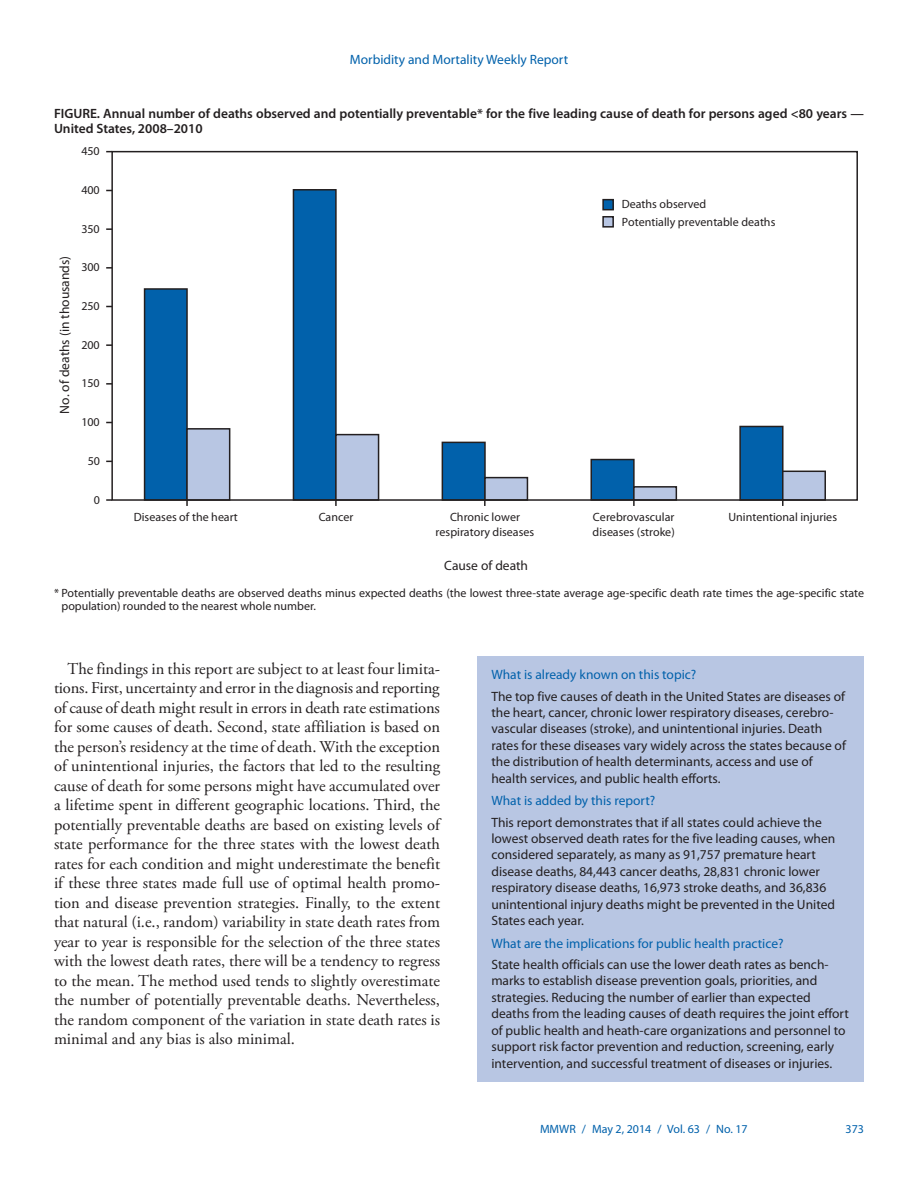
<style>
.page{position:relative;width:918px;height:1188px;background:#fff}
.page>*{position:absolute;margin:0;border:0;box-sizing:border-box;transform-origin:0 0}
.body_copy{font:16.5px/19.5px "Adobe Garamond Pro";color:#231f20;text-align:justify}
.fb_answer{font:13.5px/16.5px "Myriad Pro";color:#231f20}
.t1{font:600 13.5px/15px "Myriad Pro";color:#231f20}
.fb_question{font:13.5px "Myriad Pro";color:#0161ab}
._8pt_footnote_suppor{font:12px/14.7px "Myriad Pro";color:#231f20}
.t2{font:12px "Myriad Pro";color:#0161ab}
</style>
<div class="page">
<div style="left:478px;top:656px;width:386px;height:426px;background:#b8c6e3"></div>
<svg style="left:143px;top:189px;width:641px;height:309px"></svg>
<svg style="left:186px;top:427px;width:640px;height:71px"></svg>
<div style="left:111px;top:151px;width:747px;height:350px;border:2px solid #231f20"></div>
<p class="fb_question" style="left:350px;top:51px;width:220px">Morbidity and Mortality Weekly Report</p>
<p class="t1" style="left:54px;top:106px;width:811px">FIGURE. Annual number of deaths observed and potentially preventable* for the five leading cause of death for persons aged &lt;80 years —<br>United States, 2008–2010</p>
<p class="_8pt_footnote_suppor" style="left:81px;top:144px;width:20px">450</p>
<p class="_8pt_footnote_suppor" style="left:81px;top:182px;width:20px">400</p>
<p class="fb_answer" style="left:56px;top:414px;width:160px;rotate:-90deg">No. of deaths (in thousands)</p>
<p class="_8pt_footnote_suppor" style="left:81px;top:221px;width:20px">350</p>
<p class="_8pt_footnote_suppor" style="left:81px;top:260px;width:20px">300</p>
<p class="_8pt_footnote_suppor" style="left:81px;top:299px;width:20px">250</p>
<p class="_8pt_footnote_suppor" style="left:81px;top:337px;width:20px">200</p>
<p class="_8pt_footnote_suppor" style="left:81px;top:376px;width:20px">150</p>
<p class="_8pt_footnote_suppor" style="left:81px;top:415px;width:20px">100</p>
<p class="_8pt_footnote_suppor" style="left:88px;top:453px;width:14px">50</p>
<p class="_8pt_footnote_suppor" style="left:94px;top:492px;width:8px">0</p>
<p class="_8pt_footnote_suppor" style="left:622px;top:195px;width:155px;line-height:17.7px">Deaths observed<br>Potentially preventable deaths</p>
<p class="_8pt_footnote_suppor" style="left:134px;top:510px;width:105px">Diseases of the heart</p>
<p class="_8pt_footnote_suppor" style="left:319px;top:510px;width:36px">Cancer</p>
<p class="_8pt_footnote_suppor" style="left:436px;top:510px;width:100px;text-align:center">Chronic lower respiratory diseases</p>
<p class="_8pt_footnote_suppor" style="left:593px;top:510px;width:84px">Cerebrovascular diseases (stroke)</p>
<p class="_8pt_footnote_suppor" style="left:728px;top:510px;width:110px">Unintentional injuries</p>
<p class="fb_answer" style="left:444px;top:557px;width:85px">Cause of death</p>
<p class="_8pt_footnote_suppor" style="left:62px;top:586px;width:804px;line-height:13.5px;text-indent:-8px">* Potentially preventable deaths are observed deaths minus expected deaths (the lowest three-state average age-specific death rate times the age-specific state population) rounded to the nearest whole number.</p>
<p class="body_copy" style="left:54px;top:659px;width:388px;text-indent:13px">The findings in this report are subject to at least four limita&shy;tions. First, uncertainty and error in the diagnosis and reporting of cause of death might result in errors in death rate estimations for some causes of death. Second, state affiliation is based on the person’s residency at the time of death. With the exception of unintentional injuries, the factors that led to the resulting cause of death for some persons might have accumulated over a lifetime spent in different geographic locations. Third, the potentially preventable deaths are based on existing levels of state performance for the three states with the lowest death rates for each condition and might underestimate the benefit if these three states made full use of optimal health promo&shy;tion and disease prevention strategies. Finally, to the extent that natural (i.e., random) variability in state death rates from year to year is responsible for the selection of the three states with the lowest death rates, there will be a tendency to regress to the mean. The method used tends to slightly overestimate the number of potentially preventable deaths. Nevertheless, the random component of the variation in state death rates is minimal and any bias is also minimal.</p>
<p class="fb_question" style="left:491px;top:667px;width:206px">What is already known on this topic?</p>
<p class="fb_answer" style="left:491px;top:688px;width:356px">The top five causes of death in the United States are diseases of the heart, cancer, chronic lower respiratory diseases, cerebro&shy;vascular diseases (stroke), and unintentional injuries. Death rates for these diseases vary widely across the states because of the distribution of health determinants, access and use of health services, and public health efforts.</p>
<p class="fb_question" style="left:491px;top:793px;width:165px">What is added by this report?</p>
<p class="fb_answer" style="left:491px;top:814px;width:346px">This report demonstrates that if all states could achieve the lowest observed death rates for the five leading causes, when considered separately, as many as 91,757 premature heart disease deaths, 84,443 cancer deaths, 28,831 chronic lower respiratory disease deaths, 16,973 stroke deaths, and 36,836 unintentional injury deaths might be prevented in the United States each year.</p>
<p class="fb_question" style="left:491px;top:935px;width:294px">What are the implications for public health practice?</p>
<p class="fb_answer" style="left:491px;top:956px;width:359px">State health officials can use the lower death rates as bench&shy;marks to establish disease prevention goals, priorities, and strategies. Reducing the number of earlier than expected deaths from the leading causes of death requires the joint effort of public health and heath-care organizations and personnel to support risk factor prevention and reduction, screening, early intervention, and successful treatment of diseases or injuries.</p>
<p class="t2" style="left:540px;top:1121px;width:209px">MMWR / May 2, 2014 / Vol. 63 / No. 17</p>
<p class="t2" style="left:846px;top:1121px;width:20px">373</p>
</div>
